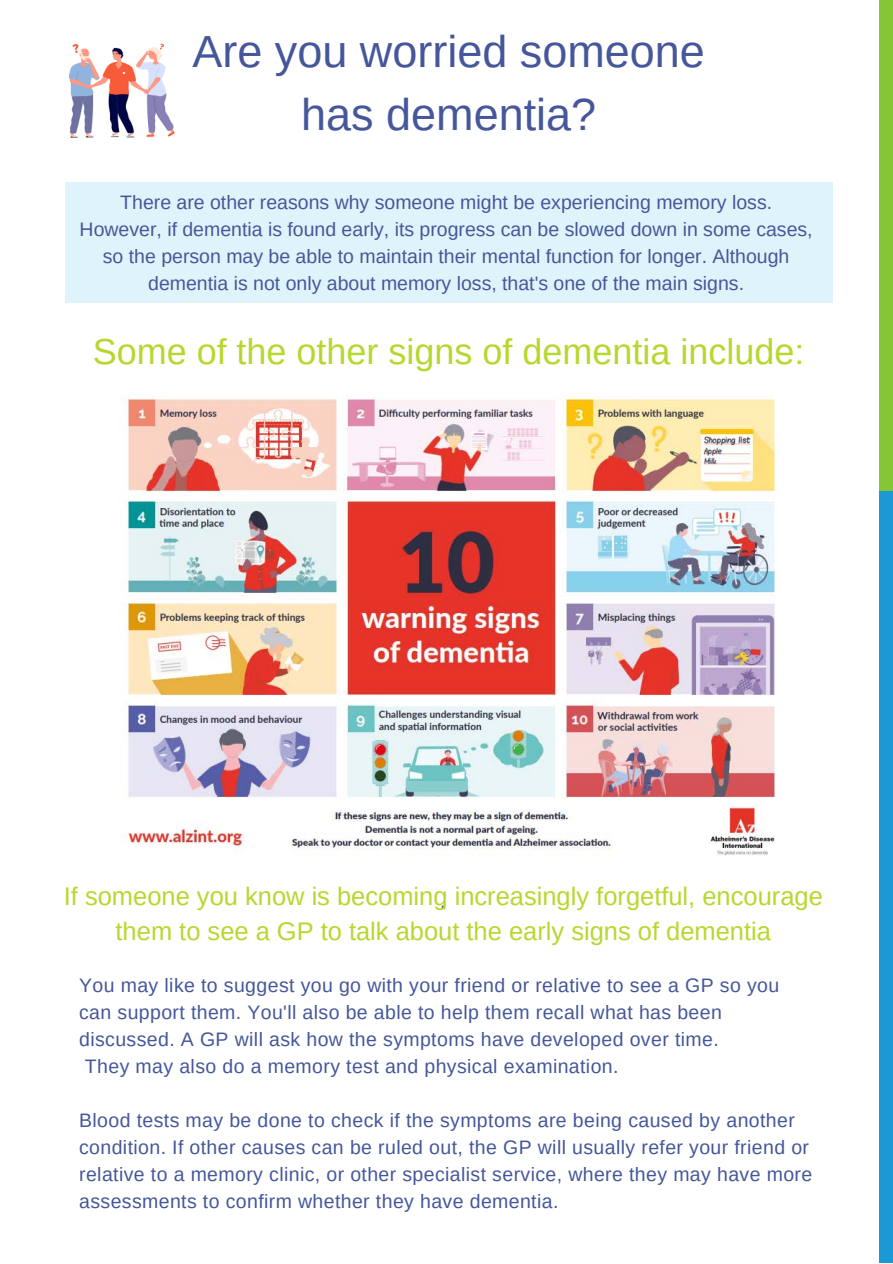
<style>
.page{position:relative;width:893px;height:1264px;background:#fff}
.page>*{position:absolute;margin:0;border:0;box-sizing:border-box;transform-origin:0 0}
.t1{font:45px/63px "Arimo";color:#45579a;text-align:center}
.t2{font:36px "Arimo";color:#b6d82e}
.t3{font:25.5px/34.8px "Arimo";color:#b6d82e;text-align:center}
.t4{font:700 21.3px "Arimo";color:#45579a}
.t5{font:19.5px/27px "Arimo";letter-spacing:.02em;color:#45579a}
.t6{font:19.5px/27px "Arimo";color:#45579a;text-align:center}
</style>
<div class="page">
<div style="left:879px;top:0;width:13px;height:490px;background:#85c536"></div>
<div style="left:879px;top:491px;width:13px;height:771px;background:#1a99d5"></div>
<img style="left:120px;top:397px;width:655px;height:459px">
<img style="left:69px;top:43px;width:106px;height:95px">
<div style="left:65px;top:183px;width:767px;height:120px;background:#dff4fa"></div>
<h1 class="t1" style="left:192px;top:20px;width:514px">Are you worried someone has dementia?</h1>
<p class="t6" style="left:80px;top:189px;width:734px">There are other reasons why someone might be experiencing memory loss.<br>However, if dementia is found early, its progress can be slowed down in some cases, so the person may be able to maintain their mental function for longer. Although dementia is not only about memory loss, that's one of the main signs.</p>
<h2 class="t2" style="left:93px;top:332px;width:713px">Some of the other signs of dementia include:</h2>
<h3 class="t3" style="left:64px;top:879px;width:760px">If someone you know is becoming increasingly forgetful, encourage them to see a GP to talk about the early signs of dementia</h3>
<p class="t4" style="left:440px;top:889px;width:7px">.</p>
<p class="t5" style="left:79px;top:972px;width:701px">You may like to suggest you go with your friend or relative to see a GP so you can support them. You'll also be able to help them recall what has been discussed. A GP will ask how the symptoms have developed over time.<br>They may also do a memory test and physical examination.</p>
<p class="t5" style="left:79px;top:1107px;width:734px">Blood tests may be done to check if the symptoms are being caused by another condition. If other causes can be ruled out, the GP will usually refer your friend or relative to a memory clinic, or other specialist service, where they may have more assessments to confirm whether they have dementia.</p>
</div>
